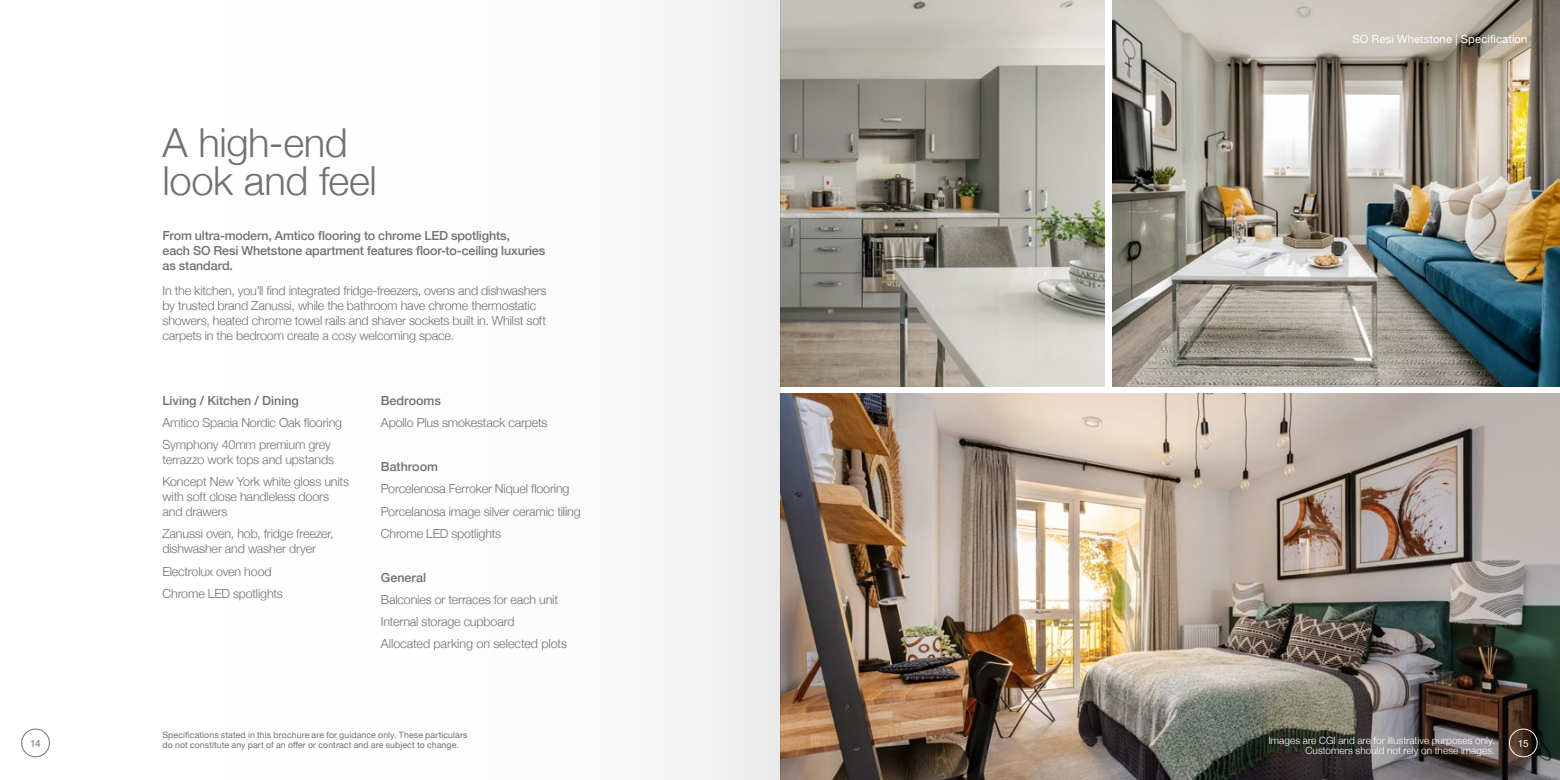
<style>
.page{position:relative;width:1560px;height:780px;background:#fff}
.page>*{position:absolute;margin:0;border:0;box-sizing:border-box;transform-origin:0 0}
.t1{font:300 40px/37.5px "Helvetica Neue";letter-spacing:-.01em;color:#727272}
.t2{font:300 12.5px/22.1px "Helvetica Neue";letter-spacing:-.015em;color:#727272}
.t3{font:500 12.5px/15px "Helvetica Neue";letter-spacing:-.01em;color:#727272}
.t4{font:11.25px "Helvetica Neue";letter-spacing:.01em;color:#fff}
.t5{font:300 10px/10px "Helvetica Neue";letter-spacing:.005em;color:#fff;text-align:right}
.t6{font:10px "Helvetica Neue";color:#727272}
.t7{font:10px "Helvetica Neue";color:#fff}
.t8{font:8.75px/10px "Helvetica Neue";letter-spacing:.01em;color:#727272}
</style>
<div class="page">
<img style="left:780px;top:0;width:324px;height:386px">
<img style="left:1112px;top:0;width:447px;height:386px">
<img style="left:780px;top:393px;width:779px;height:387px">
<div style="left:1508px;top:728px;width:29px;height:29px;border:1px solid #fff;border-radius:50%"></div>
<div style="left:0;top:0;width:780px;height:780px;background:linear-gradient(to right,#fff,#f4f4f4)"></div>
<h1 class="t1" style="left:162px;top:121px;width:216px">A high-end look and feel</h1>
<p class="t3" style="left:162px;top:227px;width:384px">From ultra-modern, Amtico flooring to chrome LED spotlights,<br>each SO Resi Whetstone apartment features floor-to-ceiling luxuries as standard.</p>
<p class="t2" style="left:162px;top:282px;width:385px;line-height:15px">In the kitchen, you’ll find integrated fridge-freezers, ovens and dishwashers by trusted brand Zanussi, while the bathroom have chrome thermostatic showers, heated chrome towel rails and shaver sockets built in. Whilst soft carpets in the bedroom create a cosy welcoming space.</p>
<p class="t3" style="left:162px;top:392px;width:138px">Living / Kitchen / Dining</p>
<p class="t2" style="left:162px;top:410px;width:181px">Amtico Spacia Nordic Oak flooring<br>Symphony 40mm premium grey</p>
<p class="t2" style="left:162px;top:448px;width:188px">terrazzo work tops and upstands<br>Koncept New York white gloss units</p>
<p class="t2" style="left:162px;top:488px;width:168px;line-height:15px">with soft close handleless doors and drawers</p>
<p class="t2" style="left:162px;top:525px;width:173px;line-height:15px">Zanussi oven, hob, fridge freezer, dishwasher and washer dryer</p>
<p class="t2" style="left:162px;top:559px;width:122px">Electrolux oven hood<br>Chrome LED spotlights</p>
<p class="t3" style="left:381px;top:392px;width:61px">Bedrooms</p>
<p class="t2" style="left:381px;top:410px;width:168px">Apollo Plus smokestack carpets</p>
<p class="t3" style="left:381px;top:458px;width:59px">Bathroom</p>
<p class="t2" style="left:381px;top:477px;width:201px">Porcelenosa Ferroker Niquel flooring<br>Porcelanosa image silver ceramic tiling<br>Chrome LED spotlights</p>
<p class="t3" style="left:381px;top:569px;width:47px">General</p>
<p class="t2" style="left:381px;top:587px;width:188px">Balconies or terraces for each unit<br>Internal storage cupboard<br>Allocated parking on selected plots</p>
<p class="t4" style="left:1352px;top:31px;width:176px">SO Resi Whetstone | Specification</p>
<p class="t8" style="left:162px;top:730px;width:306px">Specifications stated in this brochure are for guidance only. These particulars do not constitute any part of an offer or contract and are subject to change.</p>
<p class="t5" style="left:1268px;top:734px;width:228px">Images are CGI and are for illustrative purposes only.<br>Customers should not rely on these images.</p>
<p class="t6" style="left:30px;top:736px;width:12px">14</p>
<p class="t7" style="left:1517px;top:736px;width:12px">15</p>
</div>
